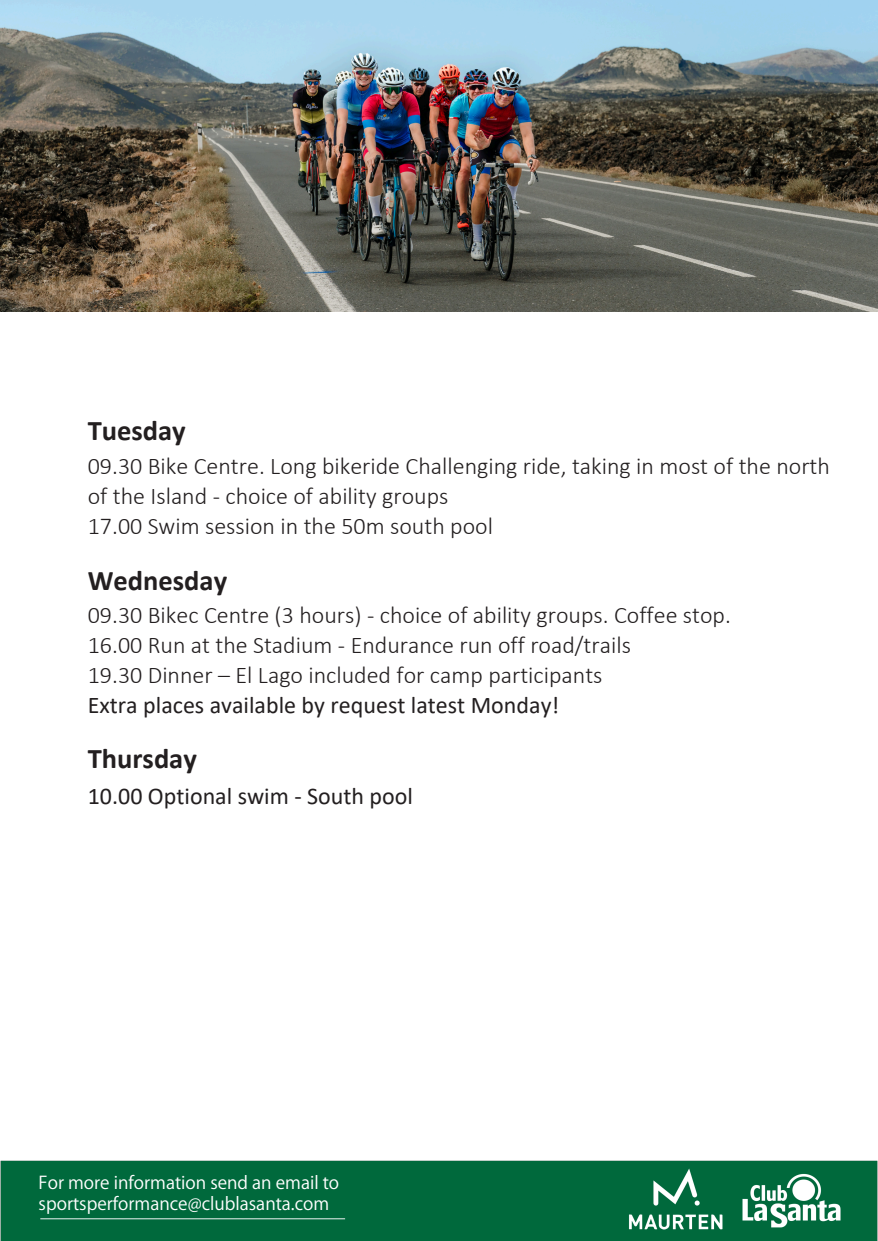
<style>
.page{position:relative;width:878px;height:1241px;background:#fff}
.page>*{position:absolute;margin:0;border:0;box-sizing:border-box;transform-origin:0 0}
.t1{font:700 28.5px "Calibri";color:#231f20}
.t2{font:300 24px/29.8px "Calibri";color:#231f20}
.t3{font:24px "Calibri";color:#231f20}
.t4{font:17.48px/20.9px "Koz Go Pr 6 N";color:#fff}
.s1{font-weight:400}
</style>
<div class="page">
<img style="left:0;top:0;width:878px;height:311px">
<img style="left:0;top:1160px;width:878px;height:81px">
<p class="t1" style="left:88px;top:419px;width:99px">Tuesday</p>
<p class="t2" style="left:88px;top:453px;width:743px">09.30 Bike Centre. Long bikeride Challenging ride, taking in most of the north of the Island - choice of ability groups<br>17.00 Swim session in the 50m south pool</p>
<h1 class="t1" style="left:88px;top:568px;width:141px">Wednesday</h1>
<h1 class="t2" style="left:88px;top:602px;width:644px">09.30 Bikec Centre (3 hours) - choice of ability groups. Coffee stop.<br>16.00 Run at the Stadium - Endurance run off road/trails<br>19.30 Dinner – El Lago included for camp participants<br><span class="s1">Extra places available by request latest Monday!</span></h1>
<h1 class="t1" style="left:88px;top:747px;width:111px">Thursday</h1>
<h1 class="t3" style="left:88px;top:786px;width:327px">10.00 Optional swim - South pool</h1>
<h1 class="t4" style="left:39px;top:1172px;width:302px">For more information send an email to sportsperformance@clublasanta.com</h1>
</div>
